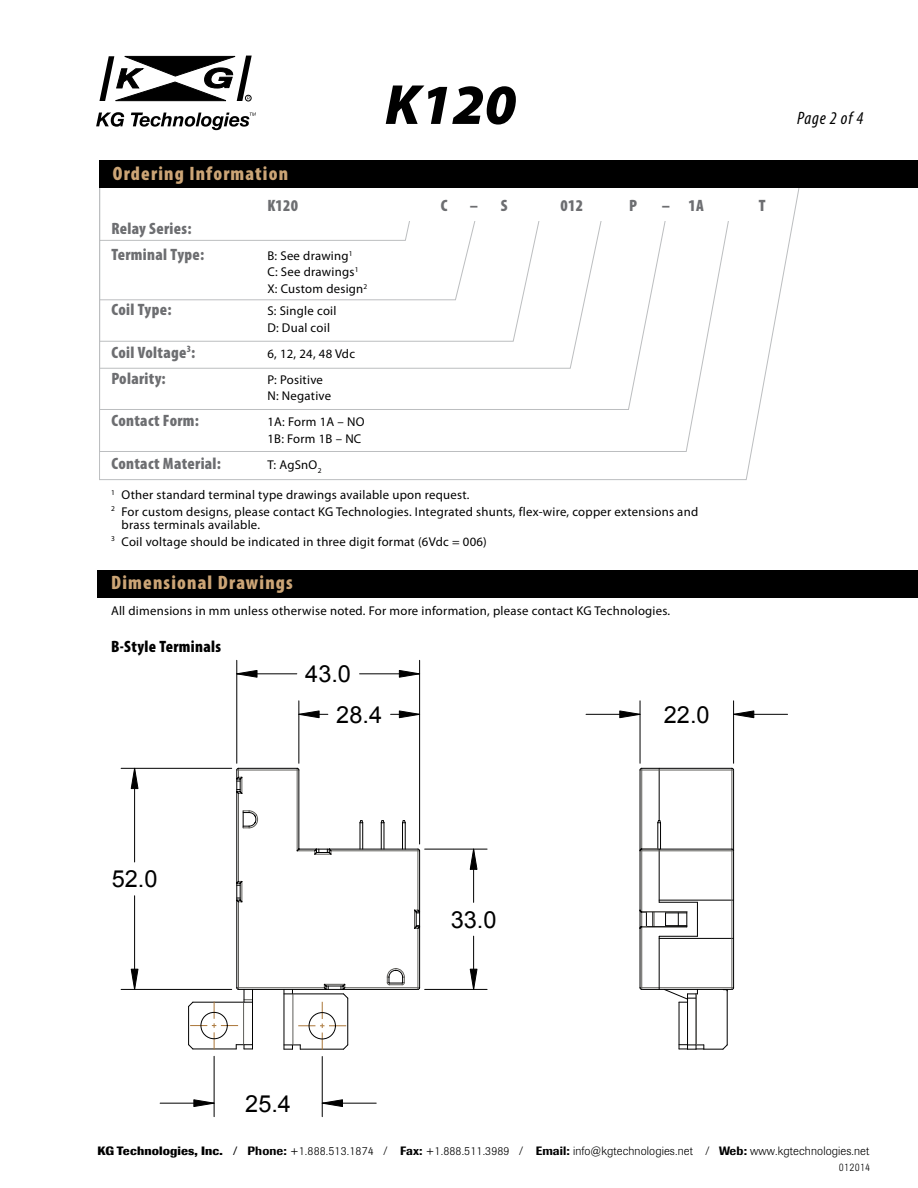
<style>
.page{position:relative;width:918px;height:1188px;background:#fff}
.page>*{position:absolute;margin:0;border:0;box-sizing:border-box;transform-origin:0 0}
.t1{font:italic 900 57px "Myriad Pro";color:#000}
.t2{font:23.55px "Arial";color:#000}
.t3{font:900 condensed 19.5px "Myriad Pro";letter-spacing:.06em;color:#cca576}
.t4{font:italic condensed 18px "Myriad Pro";letter-spacing:.04em;color:#000}
.t5{font:900 condensed 16.5px/26px "Myriad Pro";letter-spacing:.02em;color:#6d6e71}
.t6{font:900 condensed 16.5px "Myriad Pro";letter-spacing:.02em;color:#000}
.t7{font:12.75px/16.5px "Myriad Pro";letter-spacing:.02em;color:#000}
.t8{font:300 12px "Imago";letter-spacing:.01em;color:#000}
.t9{font:300 11.25px "Imago";letter-spacing:.02em;color:#000;scale:.9 1}
.s1{font-weight:700}
.s2{font-weight:400}
.s3{font-weight:500}
</style>
<div class="page">
<svg style="left:96px;top:112px;width:28px;height:15px"></svg>
<svg style="left:131px;top:113px;width:125px;height:17px"></svg>
<svg style="left:99px;top:55px;width:153px;height:47px"></svg>
<svg style="left:99px;top:188px;width:701px;height:292px"></svg>
<svg style="left:99px;top:188px;width:637px;height:264px"></svg>
<div style="left:392px;top:187px;width:394px;height:33px;background:#fff"></div>
<div style="left:99px;top:160px;width:819px;height:28px;background:#000"></div>
<div style="left:98px;top:570px;width:820px;height:27px;background:#000"></div>
<svg style="left:131px;top:769px;width:7px;height:20px"></svg>
<svg style="left:131px;top:969px;width:7px;height:20px"></svg>
<svg style="left:470px;top:969px;width:7px;height:20px"></svg>
<svg style="left:470px;top:850px;width:7px;height:20px"></svg>
<svg style="left:399px;top:670px;width:20px;height:7px"></svg>
<svg style="left:238px;top:670px;width:19px;height:7px"></svg>
<svg style="left:323px;top:1100px;width:20px;height:7px"></svg>
<svg style="left:194px;top:1100px;width:20px;height:7px"></svg>
<svg style="left:734px;top:711px;width:20px;height:7px"></svg>
<svg style="left:620px;top:711px;width:20px;height:7px"></svg>
<hr style="left:238px;top:989px;width:180px;height:1px;background:#000">
<hr style="left:345px;top:987px;width:75px;height:1px;background:#5e5d59">
<hr style="left:237px;top:987px;width:87px;height:1px;background:#5e5d59">
<hr style="left:236px;top:770px;width:1px;height:218px;background:#000">
<hr style="left:238px;top:902px;width:1px;height:87px;background:#5e5d59">
<hr style="left:238px;top:793px;width:1px;height:88px;background:#5e5d59">
<hr style="left:297px;top:768px;width:1px;height:83px;background:#5e5d59">
<hr style="left:298px;top:770px;width:1px;height:79px;background:#000">
<hr style="left:331px;top:851px;width:89px;height:1px;background:#5e5d59">
<hr style="left:299px;top:849px;width:119px;height:1px;background:#000">
<svg style="left:359px;top:820px;width:5px;height:29px"></svg>
<svg style="left:380px;top:820px;width:5px;height:29px"></svg>
<hr style="left:418px;top:849px;width:1px;height:61px;background:#5e5d59">
<hr style="left:418px;top:928px;width:1px;height:61px;background:#5e5d59">
<hr style="left:419px;top:851px;width:1px;height:137px;background:#000">
<svg style="left:401px;top:820px;width:5px;height:29px"></svg>
<hr style="left:237px;top:770px;width:62px;height:1px;background:#5e5d59">
<hr style="left:238px;top:768px;width:59px;height:1px;background:#000">
<hr style="left:642px;top:989px;width:90px;height:1px;background:#000">
<hr style="left:640px;top:987px;width:94px;height:1px;background:#5e5d59">
<hr style="left:640px;top:770px;width:1px;height:218px;background:#000">
<hr style="left:641px;top:927px;width:1px;height:62px;background:#5e5d59">
<hr style="left:641px;top:849px;width:1px;height:77px;background:#5e5d59">
<hr style="left:641px;top:768px;width:1px;height:81px;background:#5e5d59">
<hr style="left:659px;top:938px;width:75px;height:1px;background:#000">
<hr style="left:659px;top:937px;width:1px;height:52px;background:#000">
<hr style="left:659px;top:849px;width:1px;height:53px;background:#000">
<hr style="left:659px;top:768px;width:1px;height:53px;background:#000">
<hr style="left:660px;top:936px;width:37px;height:1px;background:#000">
<hr style="left:642px;top:927px;width:45px;height:1px;background:#5e5d59">
<hr style="left:642px;top:926px;width:45px;height:1px;background:#000">
<hr style="left:679px;top:1002px;width:1px;height:47px;background:#000">
<hr style="left:687px;top:994px;width:1px;height:55px;background:#000">
<svg style="left:665px;top:912px;width:22px;height:15px"></svg>
<hr style="left:642px;top:911px;width:45px;height:1px;background:#5e5d59">
<hr style="left:696px;top:994px;width:1px;height:51px;background:#5e5d59">
<hr style="left:697px;top:902px;width:1px;height:34px;background:#000">
<svg style="left:663px;top:988px;width:35px;height:15px"></svg>
<hr style="left:659px;top:902px;width:38px;height:1px;background:#000">
<hr style="left:659px;top:900px;width:75px;height:1px;background:#000">
<hr style="left:727px;top:989px;width:1px;height:56px;background:#000">
<hr style="left:732px;top:768px;width:1px;height:221px;background:#5e5d59">
<hr style="left:733px;top:770px;width:1px;height:218px;background:#000">
<hr style="left:640px;top:851px;width:94px;height:1px;background:#5e5d59">
<hr style="left:642px;top:849px;width:90px;height:1px;background:#000">
<svg style="left:679px;top:1044px;width:49px;height:6px"></svg>
<hr style="left:640px;top:770px;width:94px;height:1px;background:#5e5d59">
<hr style="left:642px;top:768px;width:90px;height:1px;background:#000">
<svg style="left:243px;top:811px;width:15px;height:18px"></svg>
<svg style="left:296px;top:767px;width:4px;height:4px"></svg>
<svg style="left:387px;top:968px;width:18px;height:17px"></svg>
<svg style="left:639px;top:767px;width:4px;height:4px"></svg>
<svg style="left:722px;top:987px;width:12px;height:5px"></svg>
<svg style="left:236px;top:767px;width:7px;height:29px"></svg>
<svg style="left:296px;top:847px;width:36px;height:8px"></svg>
<svg style="left:236px;top:880px;width:7px;height:24px"></svg>
<svg style="left:414px;top:908px;width:7px;height:22px"></svg>
<svg style="left:639px;top:820px;width:23px;height:32px"></svg>
<svg style="left:639px;top:909px;width:16px;height:20px"></svg>
<hr style="left:160px;top:1103px;width:54px;height:1px;background:#000">
<hr style="left:322px;top:1103px;width:54px;height:1px;background:#000">
<hr style="left:134px;top:768px;width:1px;height:94px;background:#000">
<hr style="left:134px;top:896px;width:1px;height:93px;background:#000">
<hr style="left:214px;top:1056px;width:1px;height:61px;background:#000">
<hr style="left:121px;top:989px;width:111px;height:1px;background:#000">
<hr style="left:425px;top:989px;width:62px;height:1px;background:#000">
<hr style="left:237px;top:660px;width:1px;height:103px;background:#000">
<hr style="left:299px;top:701px;width:1px;height:62px;background:#000">
<hr style="left:322px;top:1057px;width:1px;height:60px;background:#000">
<hr style="left:425px;top:849px;width:62px;height:1px;background:#000">
<hr style="left:419px;top:660px;width:1px;height:184px;background:#000">
<hr style="left:121px;top:768px;width:111px;height:1px;background:#000">
<hr style="left:473px;top:849px;width:1px;height:53px;background:#000">
<hr style="left:473px;top:936px;width:1px;height:53px;background:#000">
<svg style="left:391px;top:711px;width:29px;height:7px"></svg>
<svg style="left:299px;top:711px;width:29px;height:7px"></svg>
<hr style="left:360px;top:674px;width:60px;height:1px;background:#000">
<hr style="left:237px;top:674px;width:60px;height:1px;background:#000">
<hr style="left:640px;top:701px;width:1px;height:62px;background:#000">
<hr style="left:733px;top:701px;width:1px;height:62px;background:#000">
<hr style="left:586px;top:714px;width:54px;height:1px;background:#000">
<hr style="left:734px;top:714px;width:54px;height:1px;background:#000">
<svg style="left:187px;top:987px;width:66px;height:63px"></svg>
<svg style="left:284px;top:983px;width:65px;height:67px"></svg>
<div style="left:201px;top:1012px;width:27px;height:27px;border:1px solid #000;border-radius:50%"></div>
<div style="left:309px;top:1012px;width:27px;height:27px;border:1px solid #000;border-radius:50%"></div>
<h3 class="t3" style="left:113px;top:162px;width:177px">Ordering Information</h3>
<h1 class="t1" style="left:385px;top:73px;width:133px">K120</h1>
<p class="t5" style="left:111px;top:216px;width:94px">Relay Series:<br>Terminal Type:</p>
<p class="t5" style="left:267px;top:193px;width:32px">K120</p>
<p class="t5" style="left:441px;top:193px;width:8px">C</p>
<p class="t5" style="left:470px;top:193px;width:39px">– S</p>
<p class="t5" style="left:560px;top:193px;width:24px">012</p>
<p class="t5" style="left:629px;top:193px;width:9px">P</p>
<p class="t5" style="left:662px;top:193px;width:44px">– 1A</p>
<p class="t5" style="left:759px;top:193px;width:8px">T</p>
<p class="t7" style="left:267px;top:247px;width:102px">B: See drawing<sup>1<br></sup>C: See drawings<sup>1<br></sup>X: Custom design<sup>2</sup></p>
<p class="t5" style="left:111px;top:297px;width:62px">Coil Type:</p>
<p class="t7" style="left:267px;top:303px;width:71px">S: Single coil<br>D: Dual coil</p>
<p class="t5" style="left:111px;top:340px;width:85px">Coil Voltage<sup>3</sup>:</p>
<p class="t7" style="left:267px;top:345px;width:89px">6, 12, 24, 48 Vdc</p>
<p class="t5" style="left:111px;top:366px;width:56px">Polarity:</p>
<p class="t7" style="left:267px;top:371px;width:65px">P: Positive<br>N: Negative</p>
<p class="t5" style="left:111px;top:408px;width:89px">Contact Form:</p>
<p class="t7" style="left:267px;top:414px;width:99px">1A: Form 1A – NO<br>1B: Form 1B – NC</p>
<p class="t5" style="left:111px;top:451px;width:111px">Contact Material:</p>
<p class="t7" style="left:267px;top:456px;width:56px">T: AgSnO<sub>2</sub></p>
<p class="t7" style="left:111px;top:486px;width:589px"><sup>1</sup> Other standard terminal type drawings available upon request.<br><sup>2</sup> For custom designs, please contact KG Technologies. Integrated shunts, flex-wire, copper extensions and</p>
<p class="t7" style="left:111px;top:516px;width:377px;text-indent:11px">brass terminals available.<br><sup>3</sup> Coil voltage should be indicated in three digit format (6Vdc = 006)</p>
<h3 class="t3" style="left:111px;top:572px;width:183px">Dimensional Drawings</h3>
<p class="t7" style="left:111px;top:602px;width:561px">All dimensions in mm unless otherwise noted. For more information, please contact KG Technologies.</p>
<p class="t6" style="left:111px;top:637px;width:112px">B-Style Terminals</p>
<h2 class="t2" style="left:305px;top:659px;width:47px">43.0</h2>
<h2 class="t2" style="left:336px;top:699px;width:47px">28.4</h2>
<h2 class="t2" style="left:664px;top:699px;width:47px">22.0</h2>
<h3 class="t4" style="left:797px;top:107px;width:68px">Page 2 of 4</h3>
<h2 class="t2" style="left:112px;top:864px;width:47px">52.0</h2>
<h2 class="t2" style="left:451px;top:904px;width:47px">33.0</h2>
<h2 class="t2" style="left:245px;top:1088px;width:47px">25.4</h2>
<p class="t8" style="left:98px;top:1144px;width:773px"><span class="s1">KG Technologies, Inc.</span> <span class="s2">/</span> <span class="s3">Phone:</span> +1.888.513.1874 / <span class="s3">Fax:</span> +1.888.511.3989 / <span class="s3">Email:</span> info@kgtechnologies.net / <span class="s3">Web:</span> www.kgtechnologies.net</p>
<p class="t9" style="left:839px;top:1160px;width:36px">012014</p>
</div>
